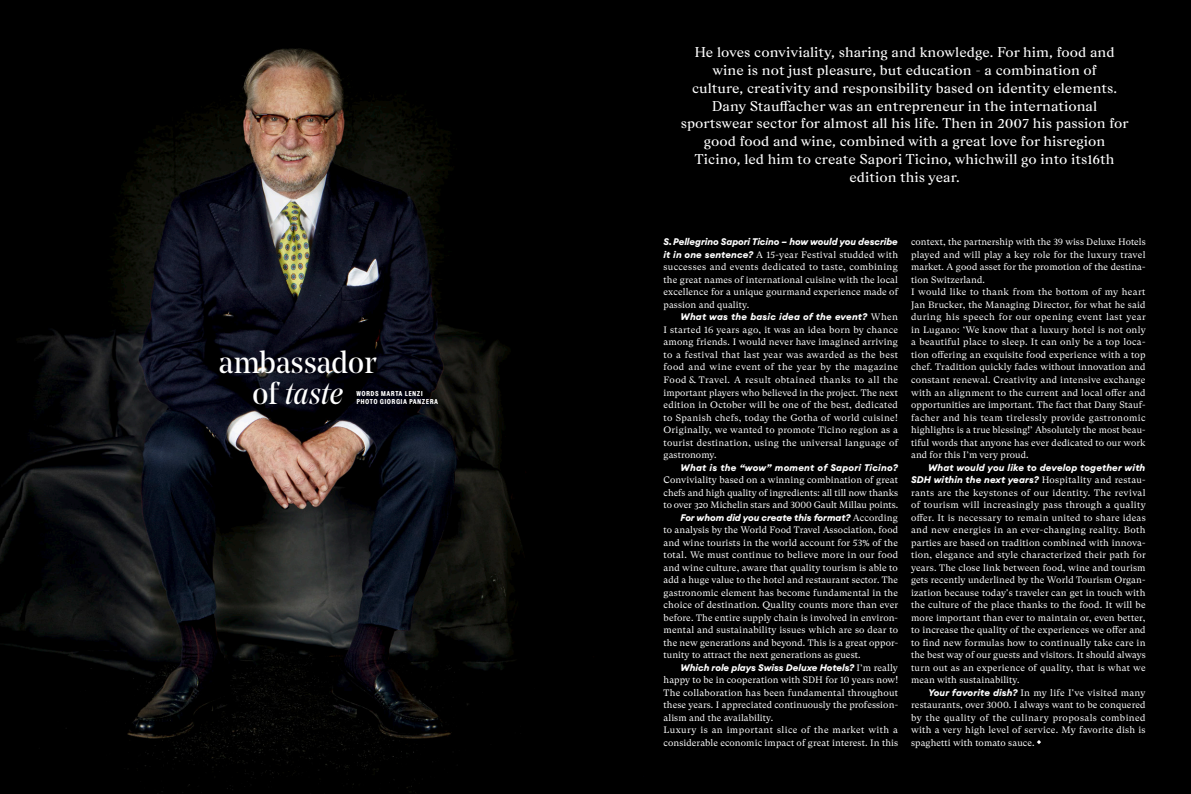
<style>
.page{position:relative;width:1191px;height:794px;background:#fff}
.page>*{position:absolute;margin:0;border:0;box-sizing:border-box;transform-origin:0 0}
.t1{font:31.3px/31.3px "Noe Display";color:#fff;text-align:center}
.t2{font:14.1px/17.9px "Gza";color:#fff;text-align:center}
.t3{font:italic 700 9.5px/12.5px "Euclid Circular A";color:#fff;text-align:right}
.t4{font:italic 700 9.5px "Euclid Circular A";letter-spacing:.025em;color:#fff}
.t5{font:italic 700 9.5px "Euclid Circular A";letter-spacing:.02em;color:#fff}
.t6{font:9.3px/12.5px "GT Super Text";letter-spacing:.015em;color:#fff;text-align:justify}
.t7{font:700 7px/8px "Topol";letter-spacing:.06em;color:#fff}
.s1{font-style:italic}
.s2{font-family:"Euclid Circular A";font-weight:700;font-style:italic;font-size:9.5px}
.s3{font-family:"GT Super Text";font-weight:400;font-style:normal;font-size:9.3px}
</style>
<div class="page">
<img style="left:0;top:0;width:1191px;height:794px">
<svg style="left:1036px;top:740px;width:5px;height:4px"></svg>
<h1 class="t1" style="left:219px;top:346px;width:159px">ambassador of <span class="s1">taste</span></h1>
<p class="t7" style="left:356px;top:389px;width:83px">WORDS MARTA LENZI<br>PHOTO GIORGIA PANZERA</p>
<p class="t2" style="left:680px;top:43px;width:449px">He loves conviviality, sharing and knowledge. For him, food and wine is not just pleasure, but education - a combination of<br>culture, creativity and responsibility based on identity elements.<br>Dany Stauffacher was an entrepreneur in the international sportswear sector for almost all his life. Then in 2007 his passion for good food and wine, combined with a great love for hisregion Ticino, led him to create Sapori Ticino, whichwill go into its16th edition this year.</p>
<p class="t3" style="left:663px;top:236px;width:236px">S. Pellegrino Sapori Ticino – how would you describe</p>
<p class="t6" style="left:663px;top:248px;width:236px"><span class="s2">it in one sentence?</span> A 15-year Festival studded with successes and events dedicated to taste, combining the great names of international cuisine with the local excellence for a unique gourmand experience made of passion and quality.</p>
<p class="t5" style="left:680px;top:311px;width:219px">What was the basic idea of the event? <span class="s3">When</span></p>
<p class="t6" style="left:663px;top:323px;width:236px">I started 16 years ago, it was an idea born by chance among friends. I would never have imagined arriving to a festival that last year was awarded as the best food and wine event of the year by the magazine Food &amp; Travel. A result obtained thanks to all the important players who believed in the project. The next edition in October will be one of the best, dedicated to Spanish chefs, today the Gotha of world cuisine!<br>Originally, we wanted to promote Ticino region as a tourist destination, using the universal language of gastronomy.</p>
<p class="t4" style="left:680px;top:461px;width:219px">What is the “wow” moment of Sapori Ticino?</p>
<p class="t6" style="left:663px;top:473px;width:236px">Conviviality based on a winning combination of great chefs and high quality of ingredients: all till now thanks to over 320 Michelin stars and 3000 Gault Millau points.</p>
<p class="t3" style="left:680px;top:511px;width:219px">For whom did you create this format? <span class="s3">According</span></p>
<p class="t6" style="left:663px;top:523px;width:236px">to analysis by the World Food Travel Association, food and wine tourists in the world account for 53% of the total. We must continue to believe more in our food and wine culture, aware that quality tourism is able to add a huge value to the hotel and restaurant sector. The gastronomic element has become fundamental in the choice of destination. Quality counts more than ever before. The entire supply chain is involved in environ&shy;mental and sustainability issues which are so dear to the new generations and beyond. This is a great oppor&shy;tunity to attract the next generations as guest.</p>
<p class="t3" style="left:680px;top:661px;width:219px">Which role plays Swiss Deluxe Hotels? <span class="s3">I’m really</span></p>
<p class="t6" style="left:663px;top:673px;width:236px;text-align:left">happy to be in cooperation with SDH for 10 years now!<br>The collaboration has been fundamental throughout these years. I appreciated continuously the profession&shy;alism and the availability.<br>Luxury is an important slice of the market with a considerable economic impact of great interest. In this</p>
<p class="t6" style="left:911px;top:236px;width:236px;text-align:left">context, the partnership with the 39 wiss Deluxe Hotels played and will play a key role for the luxury travel market. A good asset for the promotion of the destina&shy;tion Switzerland.<br>I would like to thank from the bottom of my heart Jan Brucker, the Managing Director, for what he said during his speech for our opening event last year in Lugano: ‘We know that a luxury hotel is not only a beautiful place to sleep. It can only be a top loca&shy;tion offering an exquisite food experience with a top chef. Tradition quickly fades without innovation and constant renewal. Creativity and intensive exchange with an alignment to the current and local offer and opportunities are important. The fact that Dany Stauf&shy;facher and his team tirelessly provide gastronomic highlights is a true blessing!’ Absolutely the most beau&shy;tiful words that anyone has ever dedicated to our work and for this I’m very proud.</p>
<p class="t3" style="left:911px;top:461px;width:236px">What would you like to develop together with<br>SDH within the next years? <span class="s3">Hospitality and restau-</span></p>
<p class="t6" style="left:911px;top:486px;width:236px">rants are the keystones of our identity. The revival of tourism will increasingly pass through a quality offer. It is necessary to remain united to share ideas and new energies in an ever-changing reality. Both parties are based on tradition combined with innova&shy;tion, elegance and style characterized their path for years. The close link between food, wine and tourism gets recently underlined by the World Tourism Organ&shy;ization because today's traveler can get in touch with the culture of the place thanks to the food. It will be more important than ever to maintain or, even better, to increase the quality of the experiences we offer and to find new formulas how to continually take care in the best way of our guests and visitors. It should always turn out as an experience of quality, that is what we mean with sustainability.</p>
<p class="t6" style="left:911px;top:686px;width:236px;text-indent:17px"><span class="s2">Your favorite dish?</span> In my life I've visited many restaurants, over 3000. I always want to be conquered by the quality of the culinary proposals combined with a very high level of service. My favorite dish is spaghetti with tomato sauce.</p>
</div>
